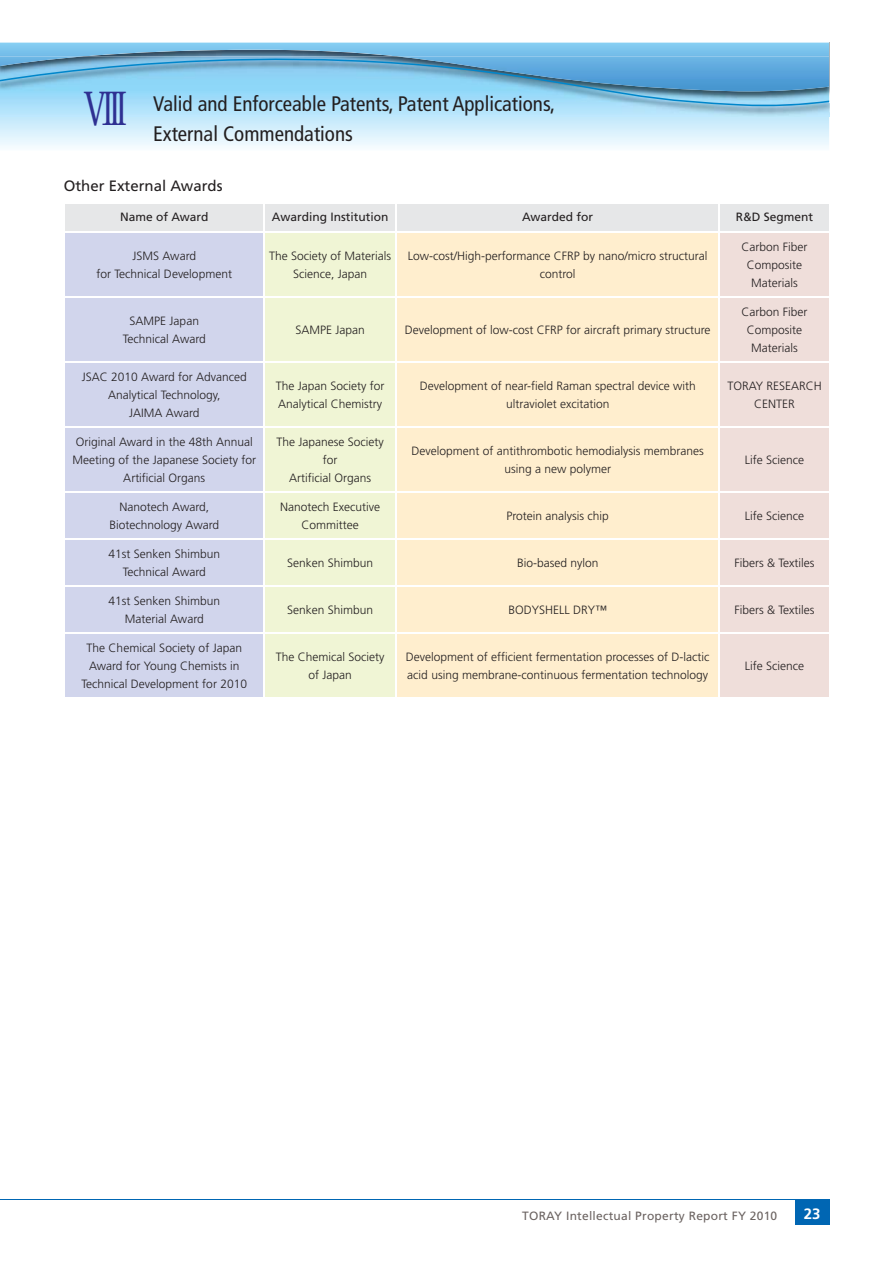
<style>
.page{position:relative;width:893px;height:1263px;background:#fff}
.page>*{position:absolute;margin:0;border:0;box-sizing:border-box;transform-origin:0 0}
.t1{font:condensed 21px/30px "Frutiger";color:#231f20}
.t2{font:15px "Frutiger";color:#231f20}
.t3{font:700 15px "Frutiger";color:#fff}
.t4{font:300 12px/18px "Frutiger";color:#231f20;text-align:center}
.t5{font:12px "Frutiger";color:#231f20}
.t6{font:12px "Frutiger";letter-spacing:.02em;color:#6b6361}
.s1{font-family:"Koz Min Pro Regular 90 pv RKSJ H";font-stretch:normal;font-size:45px;color:#2e3092}
</style>
<div class="page">
<div style="left:795px;top:1199px;width:34px;height:26px;background:#0066b3"></div>
<hr style="left:0;top:1199px;width:829px;height:1px;background:#0066b3">
<svg style="left:0;top:43px;width:830px;height:104px"></svg>
<div style="left:65px;top:233px;width:198px;height:464px;background:#d1d5ec"></div>
<div style="left:265px;top:233px;width:130px;height:464px;background:#f0f5d5"></div>
<div style="left:397px;top:233px;width:321px;height:464px;background:#ffeece"></div>
<div style="left:720px;top:233px;width:109px;height:464px;background:#efdeda"></div>
<div style="left:65px;top:204px;width:764px;height:27px;background:#e6e7e8"></div>
<hr style="left:265px;top:296px;width:130px;height:1px;background:#fff">
<hr style="left:265px;top:361px;width:130px;height:1px;background:#fff">
<hr style="left:265px;top:426px;width:130px;height:1px;background:#fff">
<hr style="left:265px;top:491px;width:130px;height:1px;background:#fff">
<hr style="left:265px;top:538px;width:130px;height:1px;background:#fff">
<hr style="left:265px;top:585px;width:130px;height:1px;background:#fff">
<hr style="left:265px;top:632px;width:130px;height:2px;background:#fff">
<hr style="left:64px;top:296px;width:201px;height:1px;background:#fff">
<hr style="left:395px;top:296px;width:324px;height:1px;background:#fff">
<hr style="left:719px;top:296px;width:111px;height:1px;background:#fff">
<hr style="left:64px;top:361px;width:201px;height:1px;background:#fff">
<hr style="left:395px;top:361px;width:324px;height:1px;background:#fff">
<hr style="left:719px;top:361px;width:111px;height:1px;background:#fff">
<hr style="left:64px;top:426px;width:201px;height:1px;background:#fff">
<hr style="left:395px;top:426px;width:324px;height:1px;background:#fff">
<hr style="left:719px;top:426px;width:111px;height:1px;background:#fff">
<hr style="left:64px;top:491px;width:201px;height:1px;background:#fff">
<hr style="left:395px;top:491px;width:324px;height:1px;background:#fff">
<hr style="left:719px;top:491px;width:111px;height:1px;background:#fff">
<hr style="left:64px;top:538px;width:201px;height:1px;background:#fff">
<hr style="left:395px;top:538px;width:324px;height:1px;background:#fff">
<hr style="left:719px;top:538px;width:111px;height:1px;background:#fff">
<hr style="left:64px;top:585px;width:201px;height:1px;background:#fff">
<hr style="left:395px;top:585px;width:324px;height:1px;background:#fff">
<hr style="left:719px;top:585px;width:111px;height:1px;background:#fff">
<hr style="left:64px;top:632px;width:201px;height:2px;background:#fff">
<hr style="left:395px;top:632px;width:324px;height:2px;background:#fff">
<hr style="left:719px;top:632px;width:111px;height:2px;background:#fff">
<h1 class="t1" style="left:153px;top:91px;width:403px;text-indent:-71px"><span class="s1">Ⅷ</span> Valid and Enforceable Patents, Patent Applications,<br>External Commendations</h1>
<p class="t2" style="left:64px;top:180px;width:160px">Other External Awards</p>
<p class="t5" style="left:120px;top:212px;width:90px">Name of Award</p>
<p class="t5" style="left:272px;top:212px;width:118px">Awarding Institution</p>
<p class="t5" style="left:522px;top:212px;width:73px">Awarded for</p>
<p class="t5" style="left:736px;top:212px;width:79px">R&amp;D Segment</p>
<p class="t4" style="left:97px;top:247px;width:137px">JSMS Award<br>for Technical Development</p>
<p class="t4" style="left:269px;top:247px;width:123px">The Society of Materials<br>Science, Japan</p>
<p class="t4" style="left:408px;top:247px;width:301px">Low-cost/High-performance CFRP by nano/micro structural control</p>
<p class="t4" style="left:741px;top:238px;width:68px">Carbon Fiber<br>Composite<br>Materials</p>
<p class="t4" style="left:123px;top:312px;width:84px">SAMPE Japan<br>Technical Award</p>
<p class="t4" style="left:295px;top:321px;width:71px">SAMPE Japan</p>
<p class="t4" style="left:405px;top:321px;width:307px">Development of low-cost CFRP for aircraft primary structure</p>
<p class="t4" style="left:741px;top:303px;width:68px">Carbon Fiber<br>Composite<br>Materials</p>
<p class="t4" style="left:82px;top:368px;width:166px">JSAC 2010 Award for Advanced<br>Analytical Technology,<br>JAIMA Award</p>
<p class="t4" style="left:276px;top:377px;width:110px;text-align:left">The Japan Society for<br>Analytical Chemistry</p>
<p class="t4" style="left:420px;top:377px;width:278px">Development of near-field Raman spectral device with ultraviolet excitation</p>
<p class="t4" style="left:727px;top:377px;width:96px">TORAY RESEARCH<br>CENTER</p>
<p class="t4" style="left:73px;top:433px;width:185px">Original Award in the 48th Annual<br>Meeting of the Japanese Society for<br>Artificial Organs</p>
<p class="t4" style="left:276px;top:433px;width:109px">The Japanese Society for<br>Artificial Organs</p>
<p class="t4" style="left:411px;top:442px;width:294px">Development of antithrombotic hemodialysis membranes using a new polymer</p>
<p class="t4" style="left:745px;top:451px;width:61px">Life Science</p>
<p class="t4" style="left:109px;top:498px;width:111px">Nanotech Award,<br>Biotechnology Award</p>
<p class="t4" style="left:280px;top:498px;width:101px">Nanotech Executive<br>Committee</p>
<p class="t4" style="left:506px;top:507px;width:104px">Protein analysis chip</p>
<p class="t4" style="left:745px;top:507px;width:61px">Life Science</p>
<p class="t4" style="left:109px;top:545px;width:113px">41st Senken Shimbun<br>Technical Award</p>
<p class="t4" style="left:287px;top:554px;width:88px">Senken Shimbun</p>
<p class="t4" style="left:517px;top:554px;width:83px">Bio-based nylon</p>
<p class="t4" style="left:734px;top:554px;width:81px">Fibers &amp; Textiles</p>
<p class="t4" style="left:109px;top:592px;width:113px">41st Senken Shimbun<br>Material Award</p>
<p class="t4" style="left:287px;top:601px;width:88px">Senken Shimbun</p>
<p class="t4" style="left:508px;top:601px;width:100px">BODYSHELL DRY™</p>
<p class="t4" style="left:734px;top:601px;width:81px">Fibers &amp; Textiles</p>
<p class="t4" style="left:82px;top:639px;width:167px">The Chemical Society of Japan<br>Award for Young Chemists in<br>Technical Development for 2010</p>
<p class="t4" style="left:276px;top:648px;width:110px">The Chemical Society of Japan</p>
<p class="t4" style="left:406px;top:648px;width:305px;text-align:left">Development of efficient fermentation processes of D-lactic acid using membrane-continuous fermentation technology</p>
<p class="t4" style="left:745px;top:657px;width:61px">Life Science</p>
<p class="t6" style="left:522px;top:1211px;width:256px">TORAY Intellectual Property Report FY 2010</p>
<p class="t3" style="left:804px;top:1208px;width:18px">23</p>
</div>
